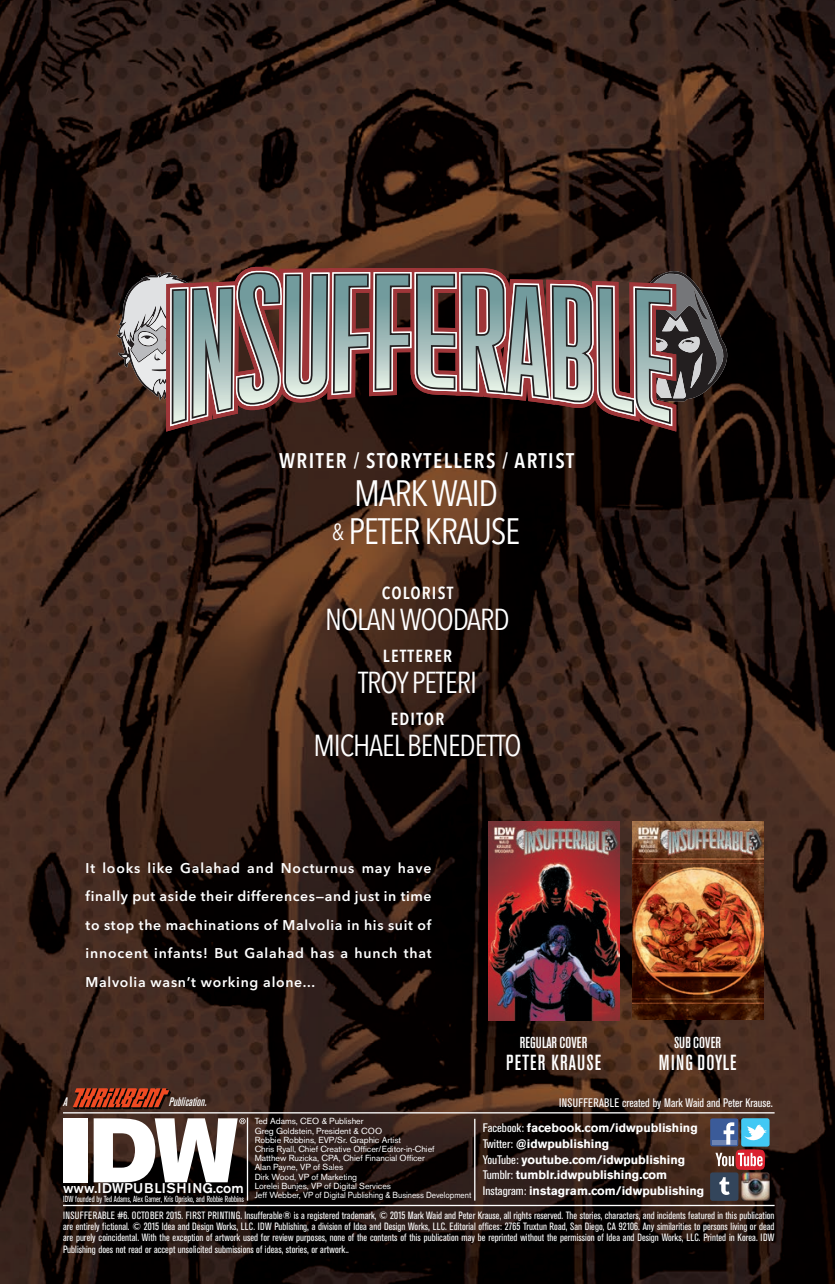
<style>
.page{position:relative;width:835px;height:1284px;background:#fff}
.page>*{position:absolute;margin:0;border:0;box-sizing:border-box;transform-origin:0 0}
.t1{font:36.4px/38.1px "Avenir Next Condensed";letter-spacing:-.035em;color:#fff;text-align:center}
.t2{font:30.1px "Avenir Next Condensed";letter-spacing:-.035em;color:#fff}
.t3{font:500 condensed 21.7px "Akzidenz Grotesk BE";letter-spacing:.05em;color:#fff}
.t4{font:600 21px "Avenir Next Condensed";letter-spacing:.07em;color:#fff}
.t5{font:600 17.32px "Avenir Next Condensed";letter-spacing:.07em;color:#fff}
.t6{font:500 condensed 15.75px "Akzidenz Grotesk BE";letter-spacing:.01em;color:#fff}
.t7{font:600 14px/28.5px "Avenir Next";letter-spacing:.05em;color:#fff;text-align:justify}
.t8{font:500 14px "Akzidenz Grotesk BE";letter-spacing:.03em;color:#fff}
.t9{font:700 12.25px/15.8px "Akzidenz Grotesk BE";color:#fff}
.t10{font:condensed 12.25px "Akzidenz Grotesk BE";color:#fff}
.t11{font:italic 500 condensed 12.25px "Akzidenz Grotesk BE";color:#fff}
.t12{font:condensed 10.5px/11.4px "Akzidenz Grotesk BE";letter-spacing:.005em;color:#fff;text-align:justify}
.t13{font:8.75px/9.1px "Akzidenz Grotesk BE";letter-spacing:-.005em;color:#fff}
.t14{font:condensed 8.75px "Akzidenz Grotesk BE";color:#fff;scale:.91 1}
.s1{font-size:23.1px}
.s2{font-weight:400;font-stretch:condensed}
</style>
<div class="page">
<img style="left:0;top:0;width:835px;height:1284px">
<div style="left:64px;top:1118px;width:24px;height:64px;background:#fff"></div>
<svg style="left:94px;top:1118px;width:152px;height:64px"></svg>
<hr style="left:63px;top:1204px;width:711px;height:2px;background:#fff">
<hr style="left:247px;top:1117px;width:1px;height:83px;background:#fff">
<hr style="left:474px;top:1118px;width:1px;height:82px;background:#fff">
<svg style="left:73px;top:1088px;width:98px;height:21px;background:#983319"></svg>
<hr style="left:63px;top:1112px;width:711px;height:1px;background:#fff">
<img style="left:488px;top:821px;width:131px;height:199px">
<img style="left:632px;top:821px;width:131px;height:199px">
<svg style="left:116px;top:264px;width:612px;height:182px;background:#6e6260"></svg>
<div style="left:741px;top:1118px;width:28px;height:28px;background:#42c8f4;border-radius:3px"></div>
<div style="left:710px;top:1118px;width:28px;height:28px;background:#3b5b99;border-radius:2px"></div>
<hr style="left:712px;top:1140px;width:24px;height:4px;background:#6d84b3">
<svg style="left:715px;top:1122px;width:52px;height:48px"></svg>
<img style="left:741px;top:1172px;width:28px;height:28px;border-radius:3px">
<div style="left:710px;top:1172px;width:28px;height:28px;background:#33455b;border-radius:3px"></div>
<svg style="left:719px;top:1177px;width:10px;height:18px"></svg>
<h3 class="t4" style="left:279px;top:442px;width:297px">WRITER / STORYTELLERS / ARTIST</h3>
<h1 class="t1" style="left:332px;top:472px;width:190px">MARK WAID<br><span class="s1">&amp;</span> PETER KRAUSE</h1>
<h3 class="t5" style="left:382px;top:577px;width:73px">COLORIST</h3>
<h2 class="t2" style="left:325px;top:594px;width:186px">NOLAN WOODARD</h2>
<h3 class="t5" style="left:383px;top:640px;width:71px">LETTERER</h3>
<h2 class="t2" style="left:358px;top:657px;width:120px">TROY PETERI</h2>
<h3 class="t5" style="left:391px;top:703px;width:55px">EDITOR</h3>
<h2 class="t2" style="left:313px;top:720px;width:210px">MICHAEL BENEDETTO</h2>
<h3 class="t7" style="left:86px;top:853px;width:347px">It looks like Galahad and Nocturnus may have finally put aside their differences—and just in time to stop the machinations of Malvolia in his suit of innocent infants! But Galahad has a hunch that Malvolia wasn’t working alone...</h3>
<p class="t11" style="left:64px;top:1097px;width:6px">A</p>
<p class="t11" style="left:169px;top:1097px;width:39px">Publication.</p>
<h3 class="t8" style="left:63px;top:1183px;width:182px">www.IDWPUBLISHING.com</h3>
<p class="t14" style="left:63px;top:1196px;width:200px">IDW founded by Ted Adams, Alex Garner, Kris Oprisko, and Robbie Robbins</p>
<p class="t13" style="left:255px;top:1117px;width:218px">Ted Adams, CEO &amp; Publisher<br>Greg Goldstein, President &amp; COO<br>Robbie Robbins, EVP/Sr. Graphic Artist<br>Chris Ryall, Chief Creative Officer/Editor-in-Chief<br>Matthew Ruzicka, CPA, Chief Financial Officer<br>Alan Payne, VP of Sales<br>Dirk Wood, VP of Marketing<br>Lorelei Bunjes, VP of Digital Services<br>Jeff Webber, VP of Digital Publishing &amp; Business Development</p>
<h3 class="t6" style="left:520px;top:1037px;width:69px">REGULAR COVER</h3>
<h3 class="t3" style="left:506px;top:1054px;width:97px">PETER KRAUSE</h3>
<h3 class="t6" style="left:674px;top:1037px;width:48px">SUB COVER</h3>
<h3 class="t3" style="left:659px;top:1054px;width:79px">MING DOYLE</h3>
<p class="t10" style="left:559px;top:1098px;width:215px">INSUFFERABLE created by Mark Waid and Peter Krause.</p>
<p class="t9" style="left:483px;top:1120px;width:223px"><span class="s2">Facebook:</span> facebook.com/idwpublishing <span class="s2">Twitter:</span> @idwpublishing<br><span class="s2">YouTube:</span> youtube.com/idwpublishing <span class="s2">Tumblr:</span> tumblr.idwpublishing.com <span class="s2">Instagram:</span> instagram.com/idwpublishing</p>
<p class="t12" style="left:63px;top:1210px;width:713px">INSUFFERABLE #6. OCTOBER 2015. FIRST PRINTING. Insufferable® is a registered trademark, © 2015 Mark Waid and Peter Krause, all rights reserved. The stories, characters, and incidents featured in this publication are entirely fictional. © 2015 Idea and Design Works, LLC. IDW Publishing, a division of Idea and Design Works, LLC. Editorial offices: 2765 Truxtun Road, San Diego, CA 92106. Any similarities to persons living or dead are purely coincidental. With the exception of artwork used for review purposes, none of the contents of this publication may be reprinted without the permission of Idea and Design Works, LLC. Printed in Korea. IDW Publishing does not read or accept unsolicited submissions of ideas, stories, or artwork..</p>
</div>
